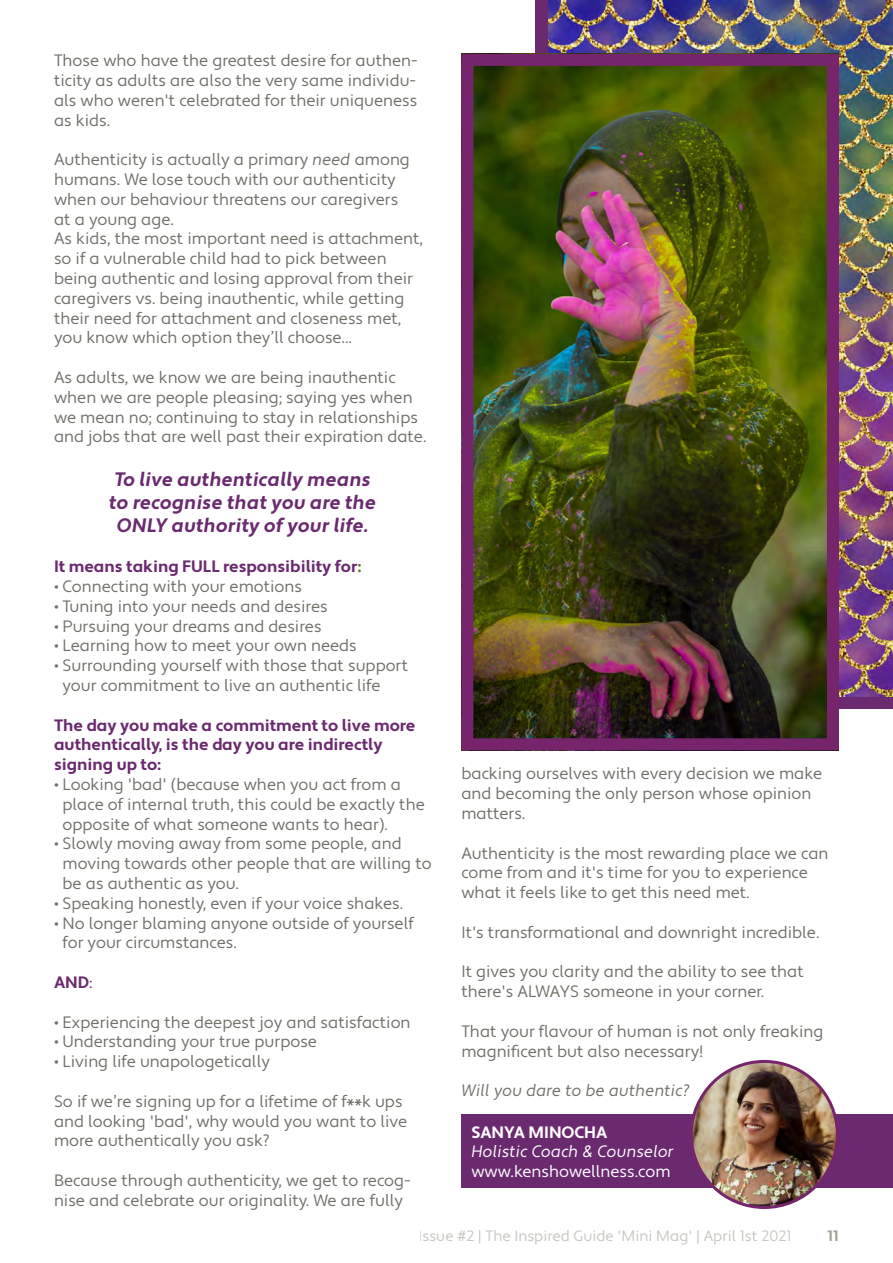
<style>
.page{position:relative;width:893px;height:1263px;background:#fff}
.page>*{position:absolute;margin:0;border:0;box-sizing:border-box;transform-origin:0 0}
.t1{font:19.5px/23.4px "Apertura Bold Obliq";color:#6b2a70;text-align:center}
.t2{font:16.5px/19.8px "Apertura";color:#71716a}
.t3{font:700 16.5px/19.8px "Apertura";color:#6b2a70}
.t4{font:16.5px "Apertura Obliq";color:#71716a}
.t5{font:16.5px "Apertura Obliq";color:#fff}
.t6{font:16.5px "Apertura";color:#fff}
.t7{font:700 16.5px "Apertura";color:#fff}
.t8{font:15px "Apertura";color:#a3a197}
.t9{font:700 15px "Apertura";color:#a3a197}
.s1{font-family:"Apertura Obliq"}
.s2{color:#566f09}
.s3{font-weight:400}
</style>
<div class="page">
<img style="left:549px;top:0;width:344px;height:696px">
<div style="left:461px;top:1114px;width:432px;height:74px;background:#6b2a70"></div>
<img style="left:691px;top:1061px;width:146px;height:146px;border-radius:73px">
<div style="left:690px;top:1060px;width:149px;height:149px;border:3px solid #76256d;border-radius:50%"></div>
<img style="left:474px;top:67px;width:352px;height:670px">
<div style="left:461px;top:54px;width:378px;height:696px;border:12px solid #76256d"></div>
<p class="t2" style="left:54px;top:51px;width:365px;text-align:justify">Those who have the greatest desire for authen&shy;ticity as adults are also the very same individu&shy;als who weren't celebrated for their uniqueness as kids.</p>
<p class="t2" style="left:54px;top:150px;width:370px">Authenticity is actually a primary <span class="s1">need</span> among humans. We lose touch with our authenticity when our behaviour threatens our caregivers<br>at a young age.<br>As kids, the most important need is attachment, so if a vulnerable child had to pick between being authentic and losing approval from their caregivers vs. being inauthentic, while getting their need for attachment and closeness met, you know which option they’ll choose...</p>
<p class="t2" style="left:54px;top:368px;width:374px">As adults, we know we are being inauthentic when we are people pleasing; saying yes when we mean no; continuing to stay in relationships and jobs that are well past their expiration date.</p>
<p class="t1" style="left:109px;top:468px;width:269px">To live authentically means to recognise that you are the<br>ONLY authority of your life.</p>
<p class="t3" style="left:54px;top:557px;width:308px">It means taking FULL responsibility for<span class="s2">:</span></p>
<p class="t2" style="left:54px;top:577px;width:249px">• Connecting with your emotions</p>
<p class="t2" style="left:54px;top:597px;width:275px">• Tuning into your needs and desires</p>
<p class="t2" style="left:54px;top:616px;width:269px">• Pursuing your dreams and desires</p>
<p class="t2" style="left:54px;top:636px;width:304px">• Learning how to meet your own needs</p>
<p class="t2" style="left:62px;top:656px;width:347px;text-indent:-8px">• Surrounding yourself with those that support your commitment to live an authentic life</p>
<p class="t3" style="left:54px;top:715px;width:363px">The day you make a commitment to live more authentically, is the day you are indirectly signing up to:</p>
<p class="t2" style="left:62px;top:775px;width:364px;text-indent:-8px">• Looking 'bad' (because when you act from a place of internal truth, this could be exactly the opposite of what someone wants to hear).</p>
<p class="t2" style="left:62px;top:834px;width:371px;text-indent:-8px">• Slowly moving away from some people, and moving towards other people that are willing to be as authentic as you.</p>
<p class="t2" style="left:54px;top:894px;width:351px">• Speaking honestly, even if your voice shakes.</p>
<p class="t2" style="left:62px;top:913px;width:353px;text-indent:-8px">• No longer blaming anyone outside of yourself for your circumstances.</p>
<p class="t3" style="left:54px;top:973px;width:40px">AND<span class="s3">:</span></p>
<p class="t2" style="left:54px;top:1012px;width:358px">• Experiencing the deepest joy and satisfaction</p>
<p class="t2" style="left:54px;top:1032px;width:264px">• Understanding your true purpose</p>
<p class="t2" style="left:54px;top:1052px;width:217px">• Living life unapologetically</p>
<p class="t2" style="left:54px;top:1092px;width:355px">So if we’re signing up for a lifetime of f**k ups and looking 'bad', why would you want to live more authentically you ask?</p>
<p class="t2" style="left:54px;top:1171px;width:358px">Because through authenticity, we get to recog&shy;nise and celebrate our originality. We are fully</p>
<p class="t2" style="left:461px;top:764px;width:362px">backing ourselves with every decision we make and becoming the only person whose opinion matters.</p>
<p class="t2" style="left:461px;top:844px;width:369px">Authenticity is the most rewarding place we can come from and it's time for you to experience what it feels like to get this need met.</p>
<p class="t2" style="left:461px;top:923px;width:360px">It's transformational and downright incredible.</p>
<p class="t2" style="left:461px;top:962px;width:344px">It gives you clarity and the ability to see that there's ALWAYS someone in your corner.</p>
<p class="t2" style="left:461px;top:1022px;width:363px">That your flavour of human is not only freaking magnificent but also necessary!</p>
<p class="t4" style="left:461px;top:1080px;width:230px">Will you dare to be authentic?</p>
<p class="t7" style="left:471px;top:1122px;width:138px">SANYA MINOCHA</p>
<p class="t5" style="left:471px;top:1142px;width:204px">Holistic Coach &amp; Counselor</p>
<p class="t6" style="left:471px;top:1161px;width:201px">www.kenshowellness.com</p>
<p class="t8" style="left:419px;top:1227px;width:374px">Issue #2 | The Inspired Guide 'Mini Mag' | April 1st 2021</p>
<p class="t9" style="left:828px;top:1227px;width:13px">11</p>
</div>
